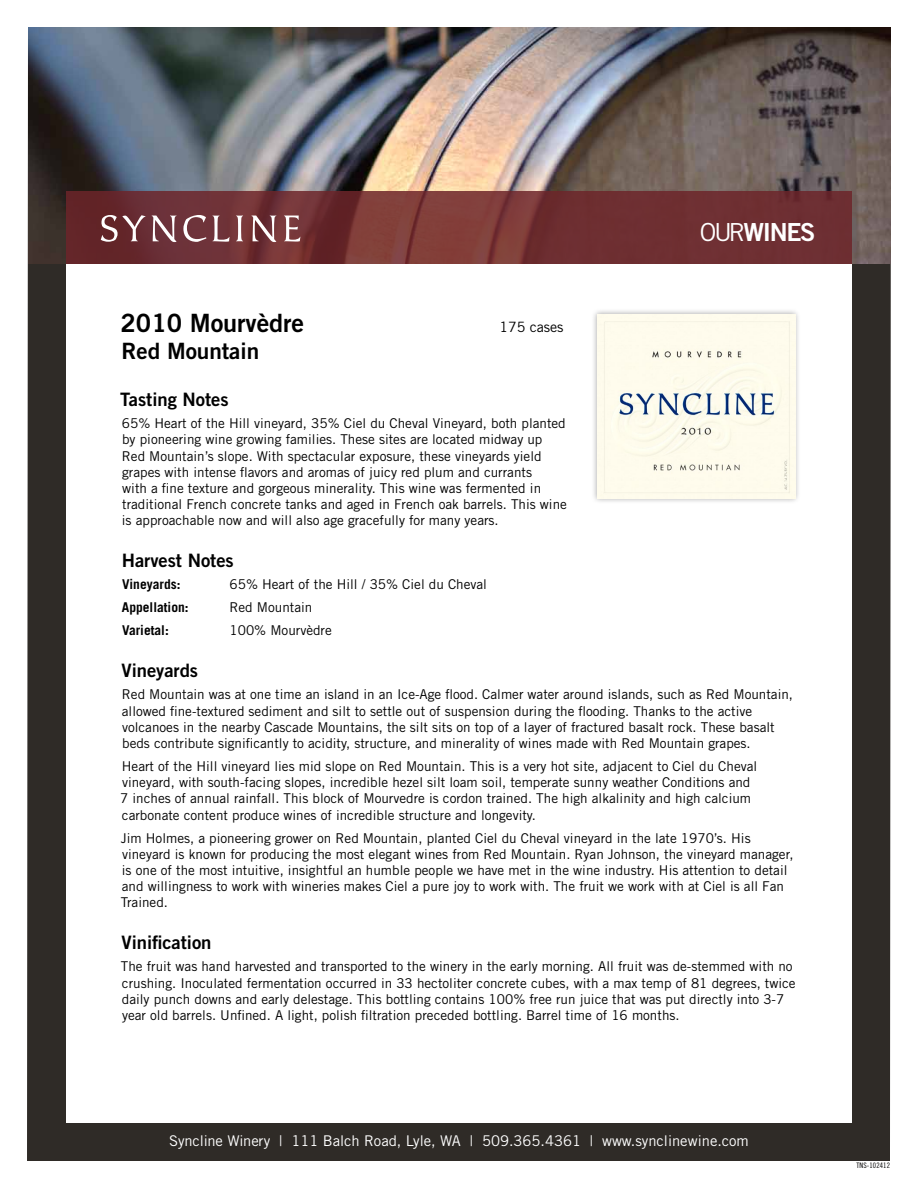
<style>
.page{position:relative;width:918px;height:1188px;background:#fff}
.page>*{position:absolute;margin:0;border:0;box-sizing:border-box;transform-origin:0 0}
.t1{font:25.2px "Trade Gothic LT Std Bd 2";color:#000}
.t2{font:24.9px "Trade Gothic Bold Two";letter-spacing:-.05em;color:#fff}
.t3{font:22.5px "Trade Gothic LT Std Bd 2";color:#000}
.t4{font:18.45px "Trade Gothic LT Std Bd 2";color:#000}
.t5{font:14.85px "Trade Gothic";color:#fff}
.t6{font:14.25px "Trade Gothic LT Std";color:#000}
.t7{font:13.5px/16.2px "Trade Gothic LT Std";color:#000}
.t8{font:700 13.5px "Trade Gothic LT Std";color:#000}
.t9{font:7.5px "Trade Gothic LT Std Cn 18";letter-spacing:.015em;color:#000}
.s1{font-family:"Trade Gothic"}
</style>
<div class="page">
<div style="left:27px;top:77px;width:864px;height:1084px;background:#2f2b27"></div>
<img style="left:28px;top:27px;width:863px;height:237px">
<svg style="left:66px;top:192px;width:786px;height:72px;fill:#6e2f33"></svg>
<div style="left:66px;top:264px;width:786px;height:858px;background:#fff"></div>
<svg style="left:101px;top:215px;width:44px;height:27px"></svg>
<svg style="left:152px;top:216px;width:25px;height:26px"></svg>
<svg style="left:183px;top:215px;width:23px;height:27px"></svg>
<svg style="left:213px;top:216px;width:16px;height:26px"></svg>
<svg style="left:236px;top:216px;width:7px;height:25px"></svg>
<svg style="left:252px;top:216px;width:24px;height:26px"></svg>
<svg style="left:284px;top:216px;width:16px;height:26px"></svg>
<div style="left:591px;top:309px;width:210px;height:196px;background:#000;opacity:.35"></div>
<div style="left:597px;top:314px;width:198px;height:184px;background:#fefbec"></div>
<h2 class="t2" style="left:700px;top:217px;width:117px"><span class="s1">OUR</span>WINES</h2>
<h1 class="t1" style="left:121px;top:307px;width:185px">2010 Mourvèdre</h1>
<p class="t6" style="left:500px;top:318px;width:66px">175 cases</p>
<h3 class="t3" style="left:122px;top:337px;width:139px">Red Mountain</h3>
<h3 class="t4" style="left:120px;top:388px;width:110px">Tasting Notes</h3>
<p class="t7" style="left:122px;top:415px;width:447px">65% Heart of the Hill vineyard, 35% Ciel du Cheval Vineyard, both planted by pioneering wine growing families. These sites are located midway up Red Mountain’s slope. With spectacular exposure, these vineyards yield grapes with intense flavors and aromas of juicy red plum and currants<br>with a fine texture and gorgeous minerality. This wine was fermented in traditional French concrete tanks and aged in French oak barrels. This wine is approachable now and will also age gracefully for many years.</p>
<h3 class="t4" style="left:122px;top:549px;width:113px">Harvest Notes</h3>
<p class="t8" style="left:122px;top:576px;width:60px">Vineyards:</p>
<p class="t7" style="left:230px;top:576px;width:259px">65% Heart of the Hill / 35% Ciel du Cheval</p>
<p class="t8" style="left:122px;top:599px;width:68px">Appellation:</p>
<p class="t7" style="left:230px;top:599px;width:84px">Red Mountain</p>
<p class="t8" style="left:122px;top:622px;width:48px">Varietal:</p>
<p class="t7" style="left:230px;top:622px;width:104px">100% Mourvèdre</p>
<h3 class="t4" style="left:121px;top:659px;width:78px">Vineyards</h3>
<p class="t7" style="left:122px;top:686px;width:673px">Red Mountain was at one time an island in an Ice-Age flood. Calmer water around islands, such as Red Mountain, allowed fine-textured sediment and silt to settle out of suspension during the flooding. Thanks to the active volcanoes in the nearby Cascade Mountains, the silt sits on top of a layer of fractured basalt rock. These basalt beds contribute significantly to acidity, structure, and minerality of wines made with Red Mountain grapes.</p>
<p class="t7" style="left:120px;top:758px;width:639px">Heart of the Hill vineyard lies mid slope on Red Mountain. This is a very hot site, adjacent to Ciel du Cheval vineyard, with south-facing slopes, incredible hezel silt loam soil, temperate sunny weather Conditions and 7 inches of annual rainfall. This block of Mourvedre is cordon trained. The high alkalinity and high calcium carbonate content produce wines of incredible structure and longevity.</p>
<p class="t7" style="left:121px;top:829px;width:674px">Jim Holmes, a pioneering grower on Red Mountain, planted Ciel du Cheval vineyard in the late 1970’s. His vineyard is known for producing the most elegant wines from Red Mountain. Ryan Johnson, the vineyard manager, is one of the most intuitive, insightful an humble people we have met in the wine industry. His attention to detail and willingness to work with wineries makes Ciel a pure joy to work with. The fruit we work with at Ciel is all Fan Trained.</p>
<h3 class="t4" style="left:121px;top:931px;width:92px">Vinification</h3>
<p class="t7" style="left:121px;top:958px;width:676px">The fruit was hand harvested and transported to the winery in the early morning. All fruit was de-stemmed with no crushing. Inoculated fermentation occurred in 33 hectoliter concrete cubes, with a max temp of 81 degrees, twice daily punch downs and early delestage. This bottling contains 100% free run juice that was put directly into 3-7 year old barrels. Unfined. A light, polish filtration preceded bottling. Barrel time of 16 months.</p>
<p class="t5" style="left:169px;top:1132px;width:581px">Syncline Winery | 111 Balch Road, Lyle, WA | 509.365.4361 | www.synclinewine.com</p>
<p class="t9" style="left:857px;top:1160px;width:35px">TNS-102412</p>
</div>
